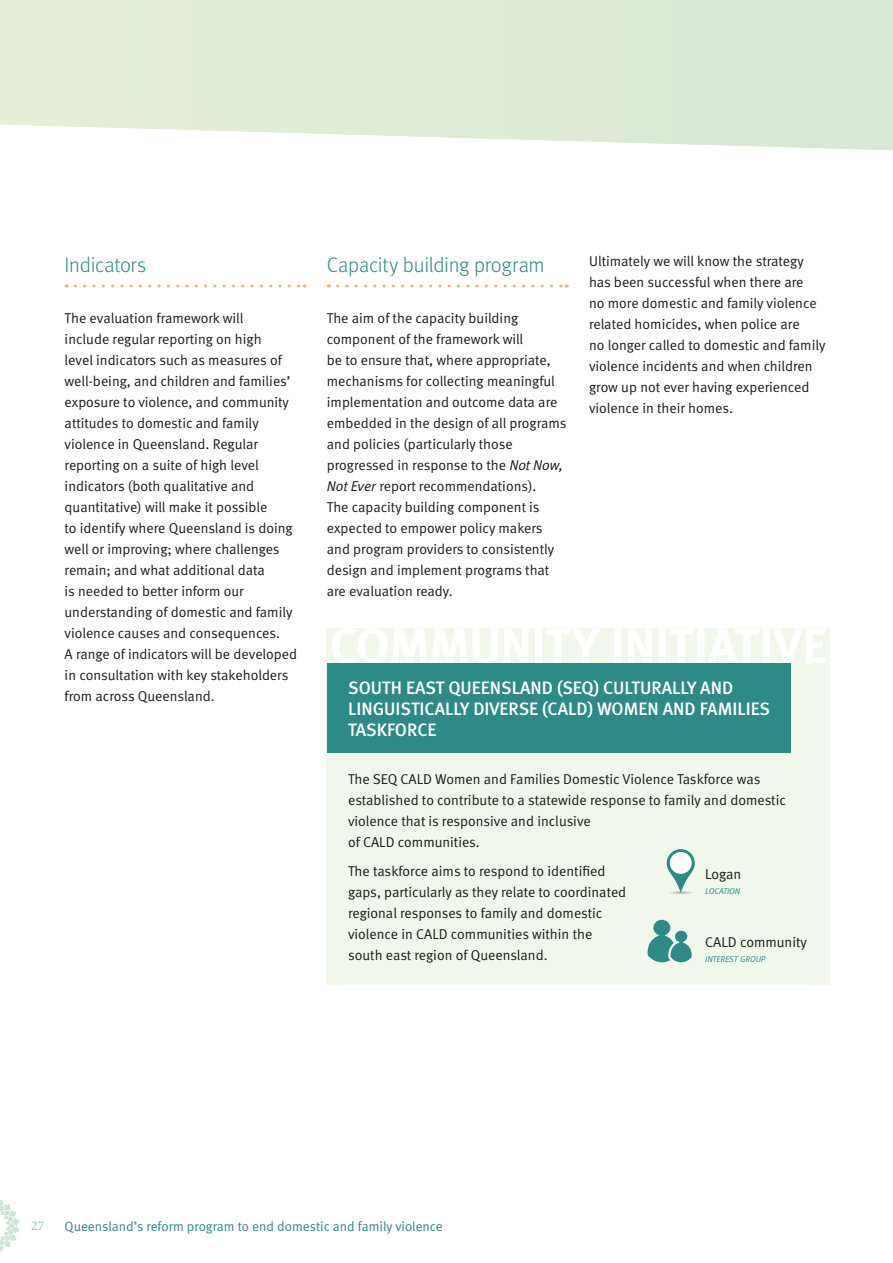
<style>
.page{position:relative;width:893px;height:1263px;background:#fff}
.page>*{position:absolute;margin:0;border:0;box-sizing:border-box;transform-origin:0 0}
.HEADING_2{font:300 21px "Meta";letter-spacing:-.015em;color:#2d8a87}
.case_study_name{font:500 18px/21px "Meta";color:#fff}
.Body{font:14.25px/21px "Meta Normal";color:#1d1d1b}
.Interest_group___loc{font:14.25px "Meta Normal";color:#1d1d1b}
.t1{font:13.5px "Meta Normal";color:#2d8a87}
.t2{font:13.5px "Minion Pro";color:#8fc9ad}
.Interest_group___loc-2{font:italic 8.4px "Meta Normal";color:#2d8a87}
.Body-2{font:italic 8.4px "Meta Normal";color:#2d8a87}
.s1{font-style:italic}
</style>
<div class="page">
<svg style="left:0;top:0;width:893px;height:151px"></svg>
<svg style="left:0;top:1200px;width:20px;height:52px"></svg>
<svg style="left:75px;top:285px;width:230px;height:3px"></svg>
<svg style="left:337px;top:285px;width:230px;height:3px"></svg>
<div style="left:327px;top:628px;width:503px;height:357px;background:#f2f7ec"></div>
<svg style="left:332px;top:628px;width:494px;height:36px"></svg>
<div style="left:327px;top:663px;width:463px;height:90px;background:#2d8a87"></div>
<svg style="left:648px;top:920px;width:44px;height:42px"></svg>
<svg style="left:667px;top:849px;width:28px;height:45px"></svg>
<div style="left:670px;top:852px;width:22px;height:22px;background:#fff;border-radius:50%"></div>
<h2 class="HEADING_2" style="left:65px;top:253px;width:83px">Indicators</h2>
<p class="Body" style="left:65px;top:307px;width:234px">The evaluation framework will<br>include regular reporting on high<br>level indicators such as measures of well‑being, and children and families’ exposure to violence, and community attitudes to domestic and family violence in Queensland. Regular reporting on a suite of high level indicators (both qualitative and quantitative) will make it possible<br>to identify where Queensland is doing well or improving; where challenges remain; and what additional data<br>is needed to better inform our understanding of domestic and family violence causes and consequences.<br>A range of indicators will be developed in consultation with key stakeholders from across Queensland.</p>
<h2 class="HEADING_2" style="left:327px;top:253px;width:219px">Capacity building program</h2>
<p class="Body" style="left:327px;top:307px;width:241px">The aim of the capacity building component of the framework will<br>be to ensure that, where appropriate, mechanisms for collecting meaningful implementation and outcome data are embedded in the design of all programs and policies (particularly those progressed in response to the <span class="s1">Not Now, Not Ever</span> report recommendations).<br>The capacity building component is expected to empower policy makers and program providers to consistently design and implement programs that are evaluation ready.</p>
<p class="Body" style="left:589px;top:251px;width:238px">Ultimately we will know the strategy has been successful when there are<br>no more domestic and family violence related homicides, when police are<br>no longer called to domestic and family violence incidents and when children grow up not ever having experienced violence in their homes.</p>
<p class="case_study_name" style="left:348px;top:677px;width:423px">SOUTH EAST QUEENSLAND (SEQ) CULTURALLY AND<br>LINGUISTICALLY DIVERSE (CALD) WOMEN AND FAMILIES<br>TASKFORCE</p>
<p class="Body" style="left:348px;top:768px;width:439px">The SEQ CALD Women and Families Domestic Violence Taskforce was established to contribute to a statewide response to family and domestic violence that is responsive and inclusive<br>of CALD communities.</p>
<p class="Body" style="left:348px;top:861px;width:280px">The taskforce aims to respond to identified gaps, particularly as they relate to coordinated regional responses to family and domestic violence in CALD communities within the south east region of Queensland.</p>
<p class="Interest_group___loc" style="left:705px;top:866px;width:38px">Logan</p>
<p class="Body-2" style="left:705px;top:887px;width:37px">LOCATION</p>
<p class="Interest_group___loc" style="left:705px;top:934px;width:103px">CALD community</p>
<p class="Interest_group___loc-2" style="left:705px;top:954px;width:62px">INTEREST GROUP</p>
<p class="t2" style="left:31px;top:1217px;width:14px">27</p>
<p class="t1" style="left:65px;top:1219px;width:380px">Queensland’s reform program to end domestic and family violence</p>
</div>
